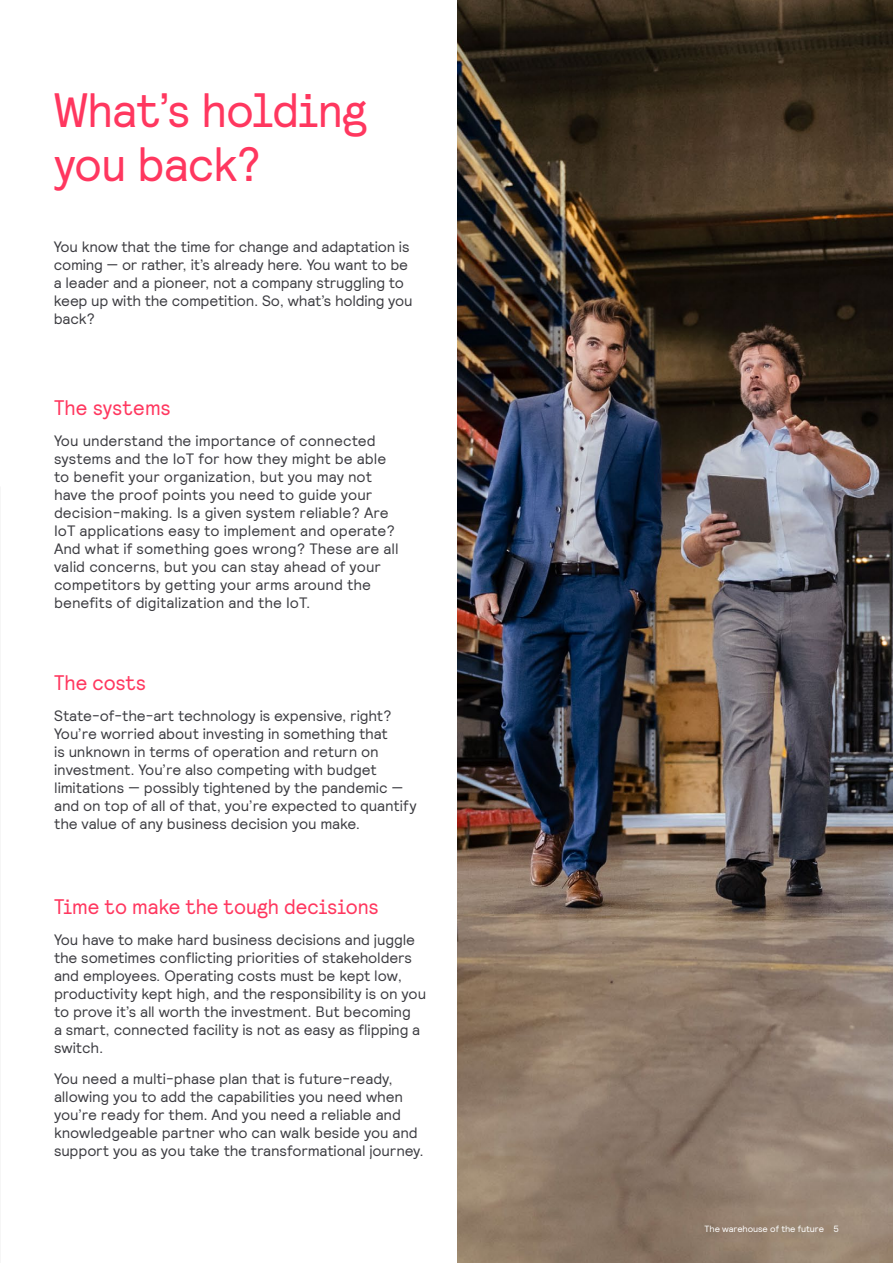
<style>
.page{position:relative;width:893px;height:1263px;background:#fff}
.page>*{position:absolute;margin:0;border:0;box-sizing:border-box;transform-origin:0 0}
.t1{font:48px/54px "Signify Relative Faux";letter-spacing:-.01em;color:#ff375f}
.t2{font:21px "Signify Relative Faux";color:#ff375f}
.t3{font:15px/18px "Signify Relative";letter-spacing:-.005em;color:#3c3c41}
.t4{font:9px "Signify Relative";letter-spacing:-.01em;color:#fff}
</style>
<div class="page">
<img style="left:457px;top:0;width:436px;height:1263px">
<h1 class="t1" style="left:54px;top:82px;width:315px">What’s holding you back?</h1>
<p class="t3" style="left:54px;top:237px;width:360px">You know that the time for change and adaptation is coming — or rather, it’s already here. You want to be a leader and a pioneer, not a company struggling to keep up with the competition. So, what’s holding you back?</p>
<h2 class="t2" style="left:54px;top:394px;width:118px">The systems</h2>
<p class="t3" style="left:54px;top:431px;width:346px">You understand the importance of connected systems and the IoT for how they might be able to benefit your organization, but you may not have the proof points you need to guide your decision-making. Is a given system reliable? Are IoT applications easy to implement and operate?<br>And what if something goes wrong? These are all valid concerns, but you can stay ahead of your competitors by getting your arms around the benefits of digitalization and the IoT.</p>
<h2 class="t2" style="left:54px;top:669px;width:93px">The costs</h2>
<p class="t3" style="left:54px;top:706px;width:364px">State-of-the-art technology is expensive, right?<br>You’re worried about investing in something that<br>is unknown in terms of operation and return on investment. You’re also competing with budget limitations — possibly tightened by the pandemic — and on top of all of that, you’re expected to quantify the value of any business decision you make.</p>
<h2 class="t2" style="left:54px;top:893px;width:326px">Time to make the tough decisions</h2>
<p class="t3" style="left:54px;top:930px;width:374px">You have to make hard business decisions and juggle the sometimes conflicting priorities of stakeholders and employees. Operating costs must be kept low, productivity kept high, and the responsibility is on you to prove it’s all worth the investment. But becoming<br>a smart, connected facility is not as easy as flipping a switch.</p>
<p class="t3" style="left:54px;top:1069px;width:371px">You need a multi-phase plan that is future-ready, allowing you to add the capabilities you need when you’re ready for them. And you need a reliable and knowledgeable partner who can walk beside you and support you as you take the transformational journey.</p>
<p class="t4" style="left:705px;top:1223px;width:136px">The warehouse of the future 5</p>
</div>
